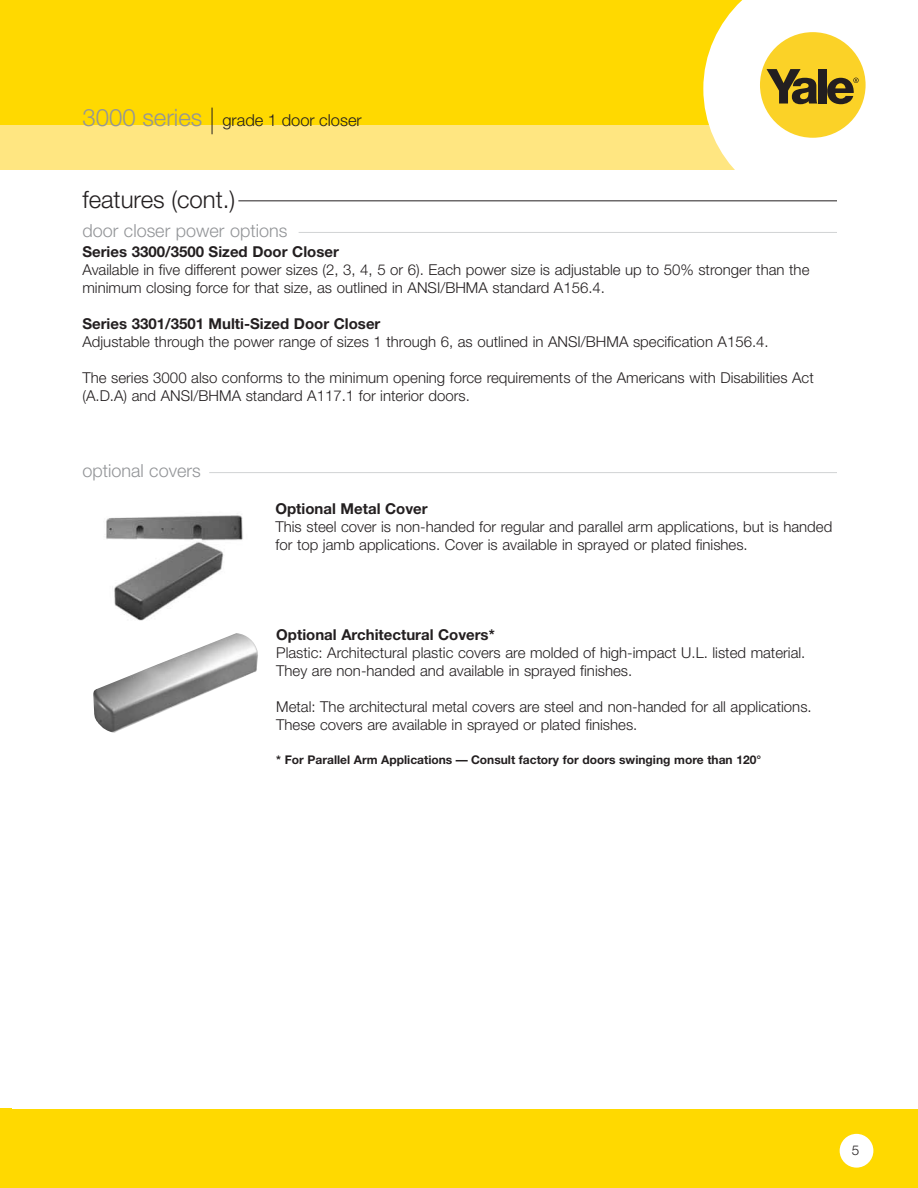
<style>
.page{position:relative;width:918px;height:1188px;background:#fff}
.page>*{position:absolute;margin:0;border:0;box-sizing:border-box;transform-origin:0 0}
.t1{font:300 24px "Helvetica Neue";color:#231f20}
.t2{font:300 18px "Helvetica Neue";color:#939598}
.t3{font:300 16.5px "Helvetica Neue";color:#231f20}
.t4{font:300 15px/18px "Helvetica Neue";color:#231f20}
.t5{font:700 15px "Helvetica Neue";color:#231f20}
.t6{font:300 13.5px "Helvetica Neue";color:#231f20}
.t7{font:700 12px "Helvetica Neue";color:#231f20}
.s1{font-size:24px;color:#939598}
</style>
<div class="page">
<div style="left:0;top:1108px;width:12px;height:80px;background:#ffd900"></div>
<div style="left:0;top:0;width:840px;height:133px;background:#ffd900"></div>
<div style="left:0;top:125px;width:808px;height:44px;background:#ffe681"></div>
<svg style="left:703px;top:0;width:163px;height:202px;fill:#fff"></svg>
<div style="left:760px;top:32px;width:106px;height:106px;background:#fbd227;border-radius:50%"></div>
<svg style="left:767px;top:69px;width:50px;height:35px"></svg>
<div style="left:818px;top:69px;width:8px;height:35px;background:#231f20"></div>
<svg style="left:827px;top:78px;width:32px;height:26px"></svg>
<div style="left:0;top:1109px;width:918px;height:79px;background:#ffd900"></div>
<div style="left:840px;top:1134px;width:33px;height:34px;background:#fff;border-radius:50%"></div>
<svg style="left:212px;top:108px;width:1px;height:26px"></svg>
<hr style="left:238px;top:200px;width:599px;height:1px;background:#231f20">
<img style="left:93px;top:633px;width:165px;height:100px">
<img style="left:106px;top:515px;width:137px;height:106px">
<hr style="left:209px;top:472px;width:628px;height:1px;background:#d1d3d4">
<hr style="left:299px;top:232px;width:538px;height:1px;background:#d1d3d4">
<p class="t3" style="left:82px;top:114px;width:281px"><span class="s1">3000 series</span> grade 1 door closer</p>
<h1 class="t1" style="left:82px;top:190px;width:154px">features (cont.)</h1>
<p class="t2" style="left:82px;top:224px;width:206px">door closer power options</p>
<p class="t5" style="left:82px;top:246px;width:258px">Series 3300/3500 Sized Door Closer</p>
<p class="t4" style="left:82px;top:262px;width:729px">Available in five different power sizes (2, 3, 4, 5 or 6). Each power size is adjustable up to 50% stronger than the minimum closing force for that size, as outlined in ANSI/BHMA standard A156.4.</p>
<p class="t5" style="left:82px;top:318px;width:300px">Series 3301/3501 Multi-Sized Door Closer</p>
<p class="t4" style="left:82px;top:334px;width:688px">Adjustable through the power range of sizes 1 through 6, as outlined in ANSI/BHMA specification A156.4.</p>
<p class="t4" style="left:82px;top:370px;width:733px">The series 3000 also conforms to the minimum opening force requirements of the Americans with Disabilities Act (A.D.A) and ANSI/BHMA standard A117.1 for interior doors.</p>
<p class="t2" style="left:82px;top:464px;width:120px">optional covers</p>
<p class="t5" style="left:275px;top:503px;width:154px">Optional Metal Cover</p>
<p class="t4" style="left:275px;top:519px;width:558px">This steel cover is non-handed for regular and parallel arm applications, but is handed for top jamb applications. Cover is available in sprayed or plated finishes.</p>
<p class="t5" style="left:276px;top:629px;width:220px">Optional Architectural Covers*</p>
<p class="t4" style="left:276px;top:645px;width:531px">Plastic: Architectural plastic covers are molded of high-impact U.L. listed material.<br>They are non-handed and available in sprayed finishes.</p>
<p class="t4" style="left:276px;top:699px;width:537px">Metal: The architectural metal covers are steel and non-handed for all applications.<br>These covers are available in sprayed or plated finishes.</p>
<p class="t7" style="left:276px;top:755px;width:486px">* For Parallel Arm Applications — Consult factory for doors swinging more than 120°</p>
<p class="t6" style="left:852px;top:1145px;width:9px">5</p>
</div>
